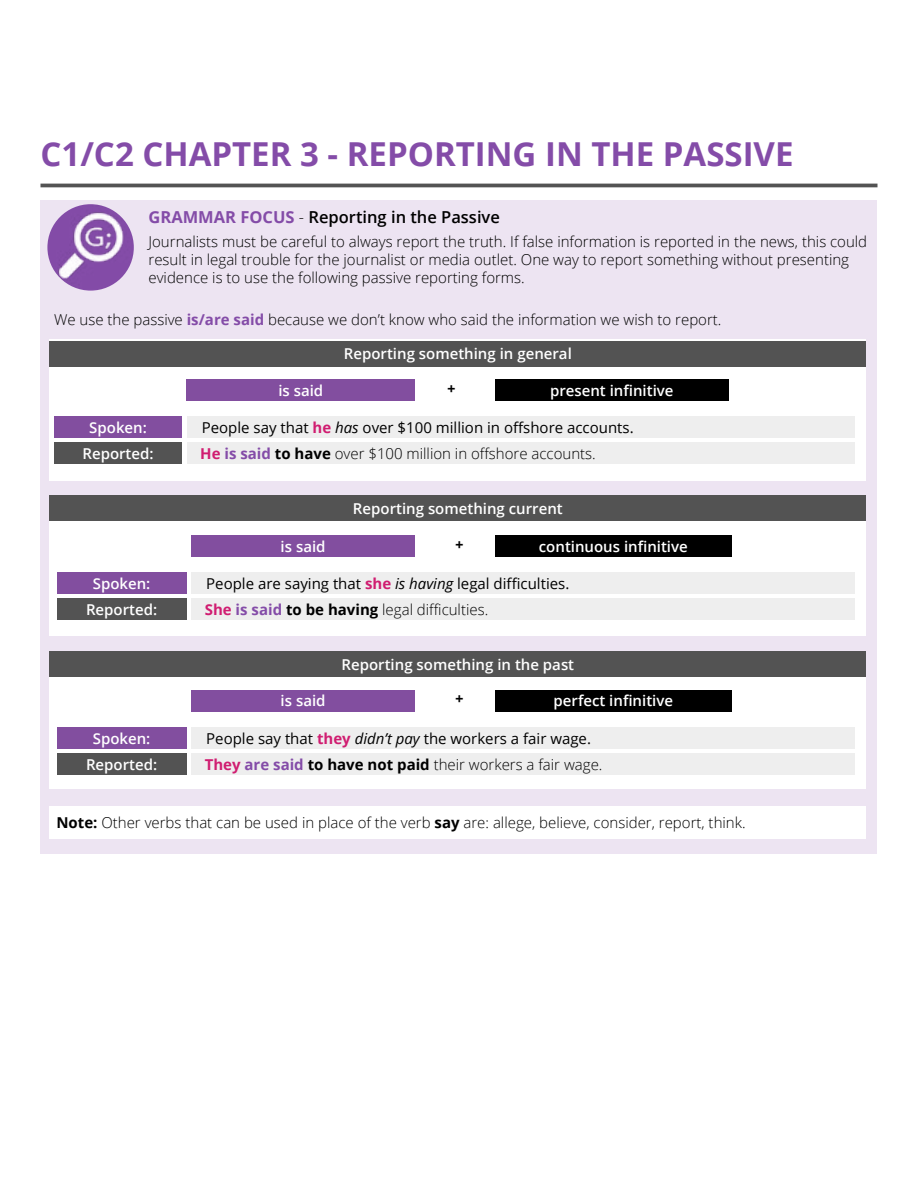
<style>
.page{position:relative;width:918px;height:1188px;background:#fff}
.page>*{position:absolute;margin:0;border:0;box-sizing:border-box;transform-origin:0 0}
.t1{font:700 33px "Open Sans";color:#844ca8}
.t2{font:600 16.5px "Open Sans";color:#000}
.t3{font:300 15px/18px "Open Sans";color:#000}
.t4{font:600 15px "Open Sans";color:#fff}
.t5{font:15px "Open Sans";color:#000}
.t6{font:italic 700 15px "Open Sans";color:#000}
.s1{font-weight:700;color:#844ca8}
.s2{font-weight:300}
.s3{font-weight:700;color:#d01d71}
.s4{font-style:italic}
.s5{font-weight:700}
</style>
<div class="page">
<hr style="left:40px;top:184px;width:838px;height:3px;background:#535353">
<div style="left:40px;top:200px;width:838px;height:653px;background:#ede4f2"></div>
<img style="left:47px;top:204px;width:87px;height:85px">
<div style="left:50px;top:806px;width:816px;height:33px;background:#fff"></div>
<div style="left:50px;top:340px;width:816px;height:141px;background:#fff"></div>
<div style="left:187px;top:379px;width:228px;height:22px;background:#824e9f"></div>
<div style="left:495px;top:379px;width:233px;height:22px;background:#000"></div>
<div style="left:54px;top:417px;width:128px;height:21px;background:#824e9f"></div>
<div style="left:187px;top:417px;width:668px;height:21px;background:#eee"></div>
<div style="left:54px;top:443px;width:128px;height:21px;background:#535353"></div>
<div style="left:187px;top:443px;width:668px;height:21px;background:#eee"></div>
<div style="left:50px;top:341px;width:816px;height:25px;background:#535353"></div>
<div style="left:50px;top:503px;width:816px;height:133px;background:#fff"></div>
<div style="left:191px;top:535px;width:224px;height:22px;background:#824e9f"></div>
<div style="left:495px;top:535px;width:237px;height:22px;background:#000"></div>
<div style="left:50px;top:496px;width:816px;height:25px;background:#535353"></div>
<div style="left:57px;top:573px;width:129px;height:21px;background:#824e9f"></div>
<div style="left:191px;top:573px;width:664px;height:21px;background:#eee"></div>
<div style="left:57px;top:599px;width:129px;height:21px;background:#535353"></div>
<div style="left:191px;top:599px;width:664px;height:21px;background:#eee"></div>
<div style="left:50px;top:664px;width:816px;height:125px;background:#fff"></div>
<div style="left:191px;top:690px;width:224px;height:21px;background:#824e9f"></div>
<div style="left:495px;top:690px;width:237px;height:21px;background:#000"></div>
<div style="left:50px;top:652px;width:816px;height:25px;background:#535353"></div>
<div style="left:57px;top:727px;width:129px;height:22px;background:#824e9f"></div>
<div style="left:191px;top:727px;width:664px;height:22px;background:#eee"></div>
<div style="left:57px;top:753px;width:129px;height:22px;background:#535353"></div>
<div style="left:191px;top:753px;width:664px;height:22px;background:#eee"></div>
<h1 class="t1" style="left:40px;top:130px;width:755px">C1/C2 CHAPTER 3 - REPORTING IN THE PASSIVE</h1>
<p class="t2" style="left:148px;top:206px;width:353px"><span class="s1">GRAMMAR FOCUS</span> <span class="s2">-</span> Reporting in the Passive</p>
<p class="t3" style="left:148px;top:232px;width:720px">Journalists must be careful to always report the truth. If false information is reported in the news, this could result in legal trouble for the journalist or media outlet. One way to report something without presenting evidence is to use the following passive reporting forms.</p>
<p class="t3" style="left:54px;top:310px;width:669px">We use the passive <span class="s1">is/are said</span> because we don’t know who said the information we wish to report.</p>
<p class="t4" style="left:344px;top:344px;width:229px">Reporting something in general</p>
<p class="t4" style="left:278px;top:380px;width:46px">is said</p>
<p class="t6" style="left:447px;top:378px;width:10px">+</p>
<p class="t4" style="left:550px;top:380px;width:125px">present infinitive</p>
<p class="t4" style="left:89px;top:417px;width:59px">Spoken:</p>
<p class="t5" style="left:202px;top:417px;width:433px">People say that <span class="s3">he</span> <span class="s4">has</span> over $100 million in offshore accounts.</p>
<p class="t4" style="left:82px;top:443px;width:73px">Reported:</p>
<p class="t3" style="left:200px;top:444px;width:397px"><span class="s3">He</span> <span class="s1">is said</span> <span class="s5">to have</span> over $100 million in offshore accounts.</p>
<p class="t4" style="left:353px;top:498px;width:211px">Reporting something current</p>
<p class="t6" style="left:455px;top:534px;width:10px">+</p>
<p class="t4" style="left:281px;top:536px;width:46px">is said</p>
<p class="t4" style="left:539px;top:536px;width:150px">continuous infinitive</p>
<p class="t4" style="left:93px;top:573px;width:59px">Spoken:</p>
<p class="t5" style="left:206px;top:573px;width:365px">People are saying that <span class="s3">she</span> <span class="s4">is having</span> legal difficulties.</p>
<p class="t4" style="left:86px;top:599px;width:73px">Reported:</p>
<p class="t3" style="left:205px;top:600px;width:285px"><span class="s3">She</span> <span class="s1">is said</span> <span class="s5">to be having</span> legal difficulties.</p>
<p class="t4" style="left:342px;top:654px;width:234px">Reporting something in the past</p>
<p class="t6" style="left:455px;top:688px;width:10px">+</p>
<p class="t4" style="left:281px;top:691px;width:46px">is said</p>
<p class="t4" style="left:554px;top:691px;width:121px">perfect infinitive</p>
<p class="t4" style="left:93px;top:728px;width:59px">Spoken:</p>
<p class="t5" style="left:206px;top:728px;width:386px">People say that <span class="s3">they</span> <span class="s4">didn’t pay</span> the workers a fair wage.</p>
<p class="t4" style="left:86px;top:754px;width:73px">Reported:</p>
<p class="t3" style="left:205px;top:755px;width:399px"><span class="s3">They</span> <span class="s1">are said</span> <span class="s5">to have not paid</span> their workers a fair wage.</p>
<p class="t3" style="left:56px;top:814px;width:691px"><span class="s5">Note:</span> Other verbs that can be used in place of the verb <span class="s5">say</span> are: allege, believe, consider, report, think.</p>
</div>
